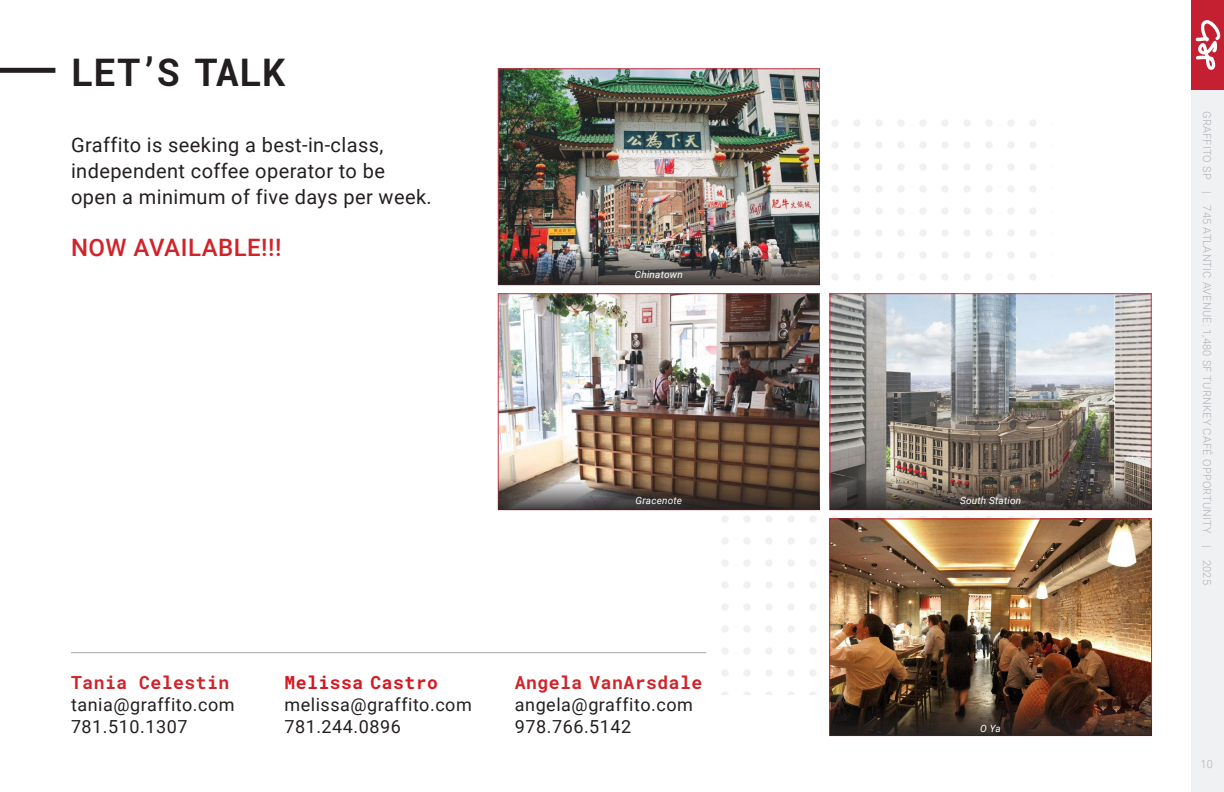
<style>
.page{position:relative;width:1224px;height:792px;background:#fff}
.page>*{position:absolute;margin:0;border:0;box-sizing:border-box;transform-origin:0 0}
.t1{font:700 38px "Roboto Mono";color:#231f20}
.t2{font:500 24px "Roboto";letter-spacing:.02em;color:#d1232a}
.t3{font:20px/26px "Roboto";letter-spacing:.02em;color:#231f20}
.t4{font:18px "Roboto";letter-spacing:.03em;color:#231f20}
.t5{font:700 18px "Roboto Mono";letter-spacing:.03em;color:#d1232a}
.t6{font:700 18px "Roboto Mono";letter-spacing:.03em;color:#d7171f}
.t7{font:300 11px "Roboto";letter-spacing:.02em;color:#b2b3b7}
.t8{font:italic 10px "Roboto";letter-spacing:.02em;color:#fff}
</style>
<div class="page">
<div style="left:720px;top:105px;width:331px;height:590px;background:linear-gradient(to right,#fefdfd,#fefefe)"></div>
<div style="left:1192px;top:88px;width:32px;height:704px;background:#f0f1f2"></div>
<div style="left:1192px;top:0;width:32px;height:90px;background:#c42032"></div>
<svg style="left:1195px;top:20px;width:26px;height:50px"></svg>
<img style="left:831px;top:521px;width:319px;height:180px">
<div style="left:829px;top:519px;width:323px;height:217px;border:1px solid #c42032"></div>
<div style="left:0;top:68px;width:55px;height:5px;background:#231f20"></div>
<hr style="left:71px;top:652px;width:635px;height:1px;background:#a8a9ad">
<img style="left:831px;top:295px;width:319px;height:180px">
<div style="left:829px;top:293px;width:323px;height:217px;border:1px solid #c42032"></div>
<img style="left:500px;top:295px;width:318px;height:180px">
<div style="left:498px;top:293px;width:322px;height:217px;border:1px solid #c42032"></div>
<img style="left:500px;top:70px;width:318px;height:180px">
<div style="left:498px;top:68px;width:322px;height:217px;border:1px solid #c42032"></div>
<svg style="left:830px;top:701px;width:321px;height:35px;background:#3a281f"></svg>
<svg style="left:830px;top:475px;width:321px;height:35px;background:#5b5149"></svg>
<img style="left:498px;top:250px;width:321px;height:35px">
<svg style="left:498px;top:475px;width:321px;height:35px;background:#5f5046"></svg>
<p class="t1" style="left:71px;top:46px;width:216px">LET’S TALK</p>
<p class="t3" style="left:71px;top:131px;width:362px">Graffito is seeking a best-in-class, independent coffee operator to be open a minimum of five days per week.</p>
<p class="t2" style="left:71px;top:231px;width:212px">NOW AVAILABLE!!!</p>
<p class="t8" style="left:635px;top:268px;width:49px">Chinatown</p>
<p class="t8" style="left:636px;top:493px;width:48px">Gracenote</p>
<p class="t8" style="left:960px;top:493px;width:63px">South Station</p>
<p class="t5" style="left:71px;top:670px;width:160px">Tania Celestin</p>
<p class="t4" style="left:71px;top:692px;width:165px">tania@graffito.com</p>
<p class="t4" style="left:71px;top:714px;width:118px">781.510.1307</p>
<p class="t6" style="left:284px;top:670px;width:155px">Melissa Castro</p>
<p class="t4" style="left:284px;top:692px;width:189px">melissa@graffito.com</p>
<p class="t4" style="left:284px;top:714px;width:118px">781.244.0896</p>
<p class="t5" style="left:515px;top:670px;width:189px">Angela VanArsdale</p>
<p class="t4" style="left:515px;top:692px;width:180px">angela@graffito.com</p>
<p class="t4" style="left:515px;top:714px;width:118px">978.766.5142</p>
<p class="t8" style="left:980px;top:722px;width:22px">O Ya</p>
<p class="t7" style="left:1215px;top:111px;width:475px;rotate:90deg">GRAFFITO SP | 745 ATLANTIC AVENUE: 1,480 SF TURNKEY CAFÉ OPPORTUNITY | 2025</p>
<p class="t7" style="left:1201px;top:757px;width:14px">10</p>
</div>
